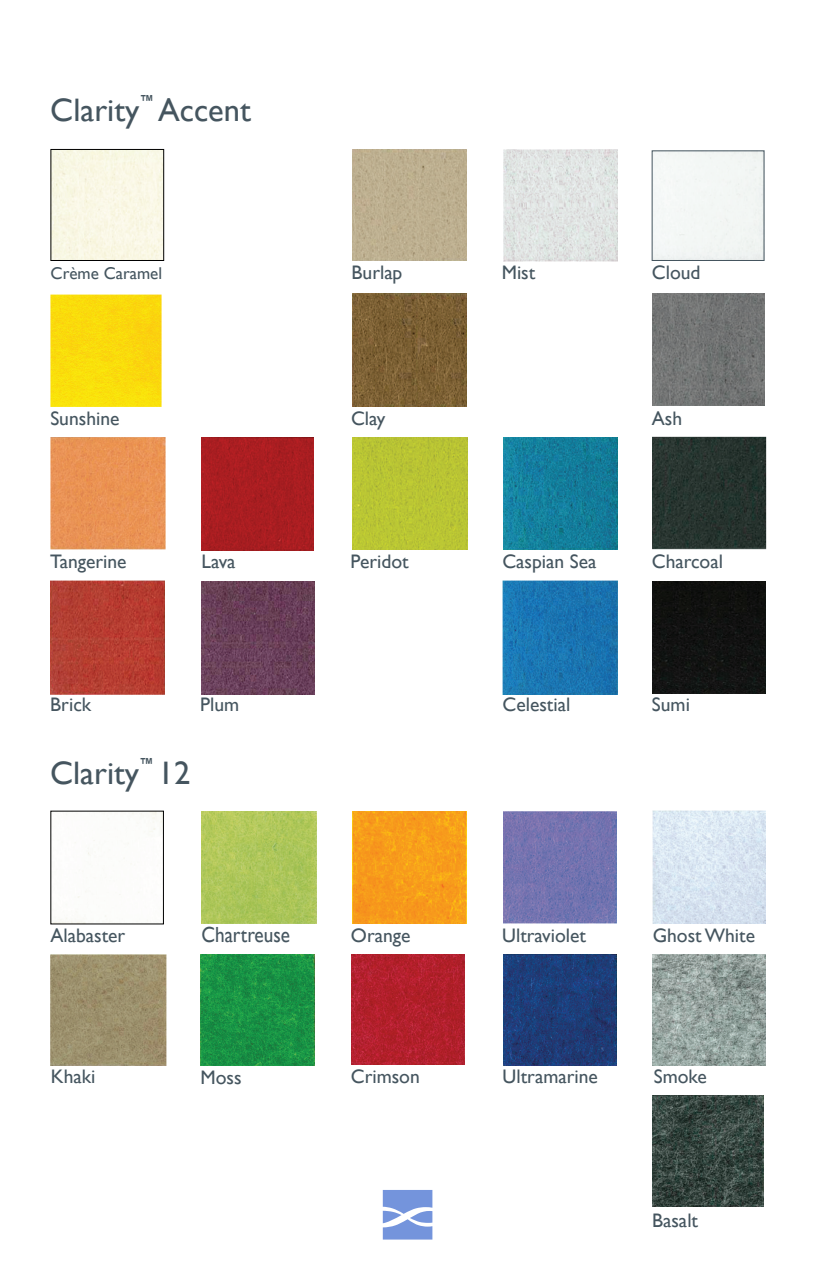
<style>
.page{position:relative;width:815px;height:1276px;background:#fff}
.page>*{position:absolute;margin:0;border:0;box-sizing:border-box;transform-origin:0 0}
.t1{font:32.5px "Gill Sans";color:#45555f}
.t2{font:22px "Gill Sans";color:#45555f;scale:.88 1}
.t3{font:19.5px "Gill Sans";color:#45555f}
.t4{font:17px "Gill Sans";color:#45555f}
.t5{font:700 14.5px "Gill Sans";color:#45555f}
</style>
<div class="page">
<svg style="left:383px;top:1190px;width:49px;height:49px"></svg>
<div style="left:653px;top:581px;width:55px;height:113px;background:#111211"></div>
<div style="left:708px;top:581px;width:57px;height:113px;background:#111211"></div>
<img style="left:201px;top:437px;width:113px;height:113px">
<img style="left:653px;top:293px;width:111px;height:112px">
<img style="left:351px;top:954px;width:114px;height:110px">
<img style="left:653px;top:1095px;width:111px;height:111px">
<img style="left:201px;top:954px;width:113px;height:111px">
<img style="left:503px;top:954px;width:113px;height:111px">
<img style="left:653px;top:954px;width:112px;height:111px">
<img style="left:653px;top:437px;width:113px;height:112px">
<img style="left:652px;top:810px;width:114px;height:113px">
<div style="left:53px;top:151px;width:109px;height:108px;background:#f9f7e5"></div>
<img style="left:51px;top:437px;width:114px;height:112px">
<img style="left:51px;top:581px;width:113px;height:113px">
<img style="left:352px;top:150px;width:114px;height:110px">
<img style="left:352px;top:293px;width:114px;height:113px">
<img style="left:201px;top:581px;width:113px;height:113px">
<img style="left:503px;top:581px;width:114px;height:113px">
<img style="left:503px;top:149px;width:115px;height:112px">
<img style="left:503px;top:437px;width:114px;height:112px">
<img style="left:352px;top:437px;width:115px;height:112px">
<img style="left:51px;top:954px;width:115px;height:111px">
<img style="left:503px;top:811px;width:113px;height:113px">
<img style="left:201px;top:811px;width:115px;height:113px">
<img style="left:352px;top:811px;width:115px;height:113px">
<img style="left:50px;top:294px;width:112px;height:112px">
<div style="left:51px;top:149px;width:113px;height:112px;border:1px solid #000"></div>
<p class="t5" style="left:139px;top:91px;width:16px">™</p>
<h1 class="t1" style="left:50px;top:91px;width:91px">Clarity</h1>
<h1 class="t1" style="left:158px;top:91px;width:94px">Accent</h1>
<p class="t3" style="left:352px;top:261px;width:52px">Burlap</p>
<p class="t4" style="left:51px;top:263px;width:113px">Crème Caramel</p>
<p class="t3" style="left:652px;top:261px;width:50px">Cloud</p>
<p class="t3" style="left:502px;top:261px;width:35px">Mist</p>
<p class="t3" style="left:50px;top:407px;width:71px">Sunshine</p>
<p class="t3" style="left:351px;top:407px;width:36px">Clay</p>
<p class="t3" style="left:652px;top:407px;width:32px">Ash</p>
<p class="t3" style="left:50px;top:550px;width:78px">Tangerine</p>
<p class="t3" style="left:201px;top:550px;width:36px">Lava</p>
<p class="t3" style="left:351px;top:550px;width:60px">Peridot</p>
<p class="t3" style="left:502px;top:550px;width:96px">Caspian Sea</p>
<p class="t3" style="left:652px;top:550px;width:73px">Charcoal</p>
<p class="t3" style="left:50px;top:693px;width:42px">Brick</p>
<p class="t3" style="left:503px;top:693px;width:69px">Celestial</p>
<p class="t3" style="left:200px;top:693px;width:41px">Plum</p>
<p class="t3" style="left:652px;top:693px;width:40px">Sumi</p>
<p class="t5" style="left:139px;top:754px;width:16px">™</p>
<h1 class="t1" style="left:50px;top:754px;width:91px">Clarity</h1>
<h1 class="t1" style="left:158px;top:754px;width:34px">12</h1>
<p class="t3" style="left:50px;top:924px;width:76px">Alabaster</p>
<p class="t2" style="left:202px;top:922px;width:102px">Chartreuse</p>
<p class="t3" style="left:502px;top:924px;width:85px">Ultraviolet</p>
<p class="t3" style="left:351px;top:924px;width:61px">Orange</p>
<p class="t3" style="left:653px;top:924px;width:104px">Ghost White</p>
<p class="t3" style="left:51px;top:1065px;width:46px">Khaki</p>
<p class="t3" style="left:351px;top:1065px;width:71px">Crimson</p>
<p class="t3" style="left:200px;top:1066px;width:43px">Moss</p>
<p class="t3" style="left:503px;top:1065px;width:97px">Ultramarine</p>
<p class="t3" style="left:654px;top:1065px;width:54px">Smoke</p>
<p class="t3" style="left:652px;top:1208px;width:48px">Basalt</p>
</div>
